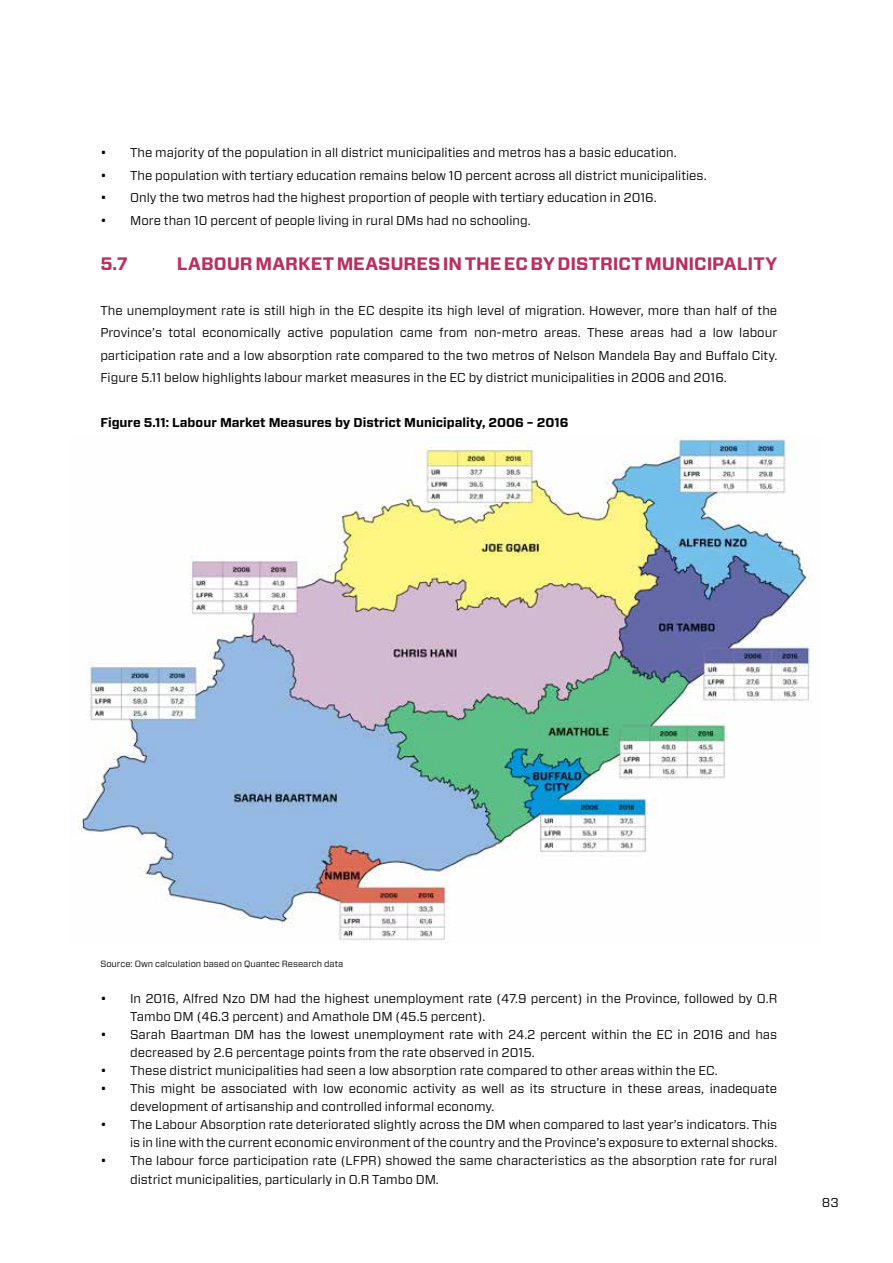
<style>
.page{position:relative;width:893px;height:1263px;background:#fff}
.page>*{position:absolute;margin:0;border:0;box-sizing:border-box;transform-origin:0 0}
.t1{font:700 18px "Vitesse Sans";letter-spacing:-.005em;color:#bb2e5d}
.t2{font:12.75px/18px "Vitesse Sans";color:#000}
.t3{font:700 12.75px "Vitesse Sans";color:#000}
.t4{font:9px "Vitesse Sans";color:#000}
</style>
<div class="page">
<img style="left:77px;top:437px;width:736px;height:504px">
<p class="t2" style="left:100px;top:144px;width:578px">• The majority of the population in all district municipalities and metros has a basic education.</p>
<p class="t2" style="left:100px;top:166px;width:608px">• The population with tertiary education remains below 10 percent across all district municipalities.</p>
<p class="t2" style="left:100px;top:189px;width:558px">• Only the two metros had the highest proportion of people with tertiary education in 2016.</p>
<p class="t2" style="left:100px;top:211px;width:432px">• More than 10 percent of people living in rural DMs had no schooling.</p>
<h1 class="t1" style="left:100px;top:252px;width:29px">5.7</h1>
<h1 class="t1" style="left:177px;top:252px;width:602px">LABOUR MARKET MEASURES IN THE EC BY DISTRICT MUNICIPALITY</h1>
<p class="t2" style="left:100px;top:299px;width:678px;line-height:22.5px;text-align:justify">The unemployment rate is still high in the EC despite its high level of migration. However, more than half of the Province’s total economically active population came from non-metro areas. These areas had a low labour participation rate and a low absorption rate compared to the two metros of Nelson Mandela Bay and Buffalo City.<br>Figure 5.11 below highlights labour market measures in the EC by district municipalities in 2006 and 2016.</p>
<p class="t3" style="left:100px;top:414px;width:470px">Figure 5.11: Labour Market Measures by District Municipality, 2006 – 2016</p>
<p class="t4" style="left:100px;top:958px;width:244px">Source: Own calculation based on Quantec Research data</p>
<p class="t2" style="left:130px;top:990px;width:649px;text-indent:-30px">• In 2016, Alfred Nzo DM had the highest unemployment rate (47.9 percent) in the Province, followed by O.R<br>Tambo DM (46.3 percent) and Amathole DM (45.5 percent).</p>
<p class="t2" style="left:130px;top:1026px;width:649px;text-indent:-30px">• Sarah Baartman DM has the lowest unemployment rate with 24.2 percent within the EC in 2016 and has decreased by 2.6 percentage points from the rate observed in 2015.</p>
<p class="t2" style="left:100px;top:1062px;width:619px">• These district municipalities had seen a low absorption rate compared to other areas within the EC.</p>
<p class="t2" style="left:130px;top:1080px;width:649px;text-indent:-30px">• This might be associated with low economic activity as well as its structure in these areas, inadequate development of artisanship and controlled informal economy.</p>
<p class="t2" style="left:100px;top:1116px;width:678px;text-align:right">• The Labour Absorption rate deteriorated slightly across the DM when compared to last year’s indicators. This is in line with the current economic environment of the country and the Province’s exposure to external shocks.</p>
<p class="t2" style="left:130px;top:1152px;width:649px;text-indent:-30px">• The labour force participation rate (LFPR) showed the same characteristics as the absorption rate for rural district municipalities, particularly in O.R Tambo DM.</p>
<p class="t2" style="left:822px;top:1194px;width:19px">83</p>
</div>
